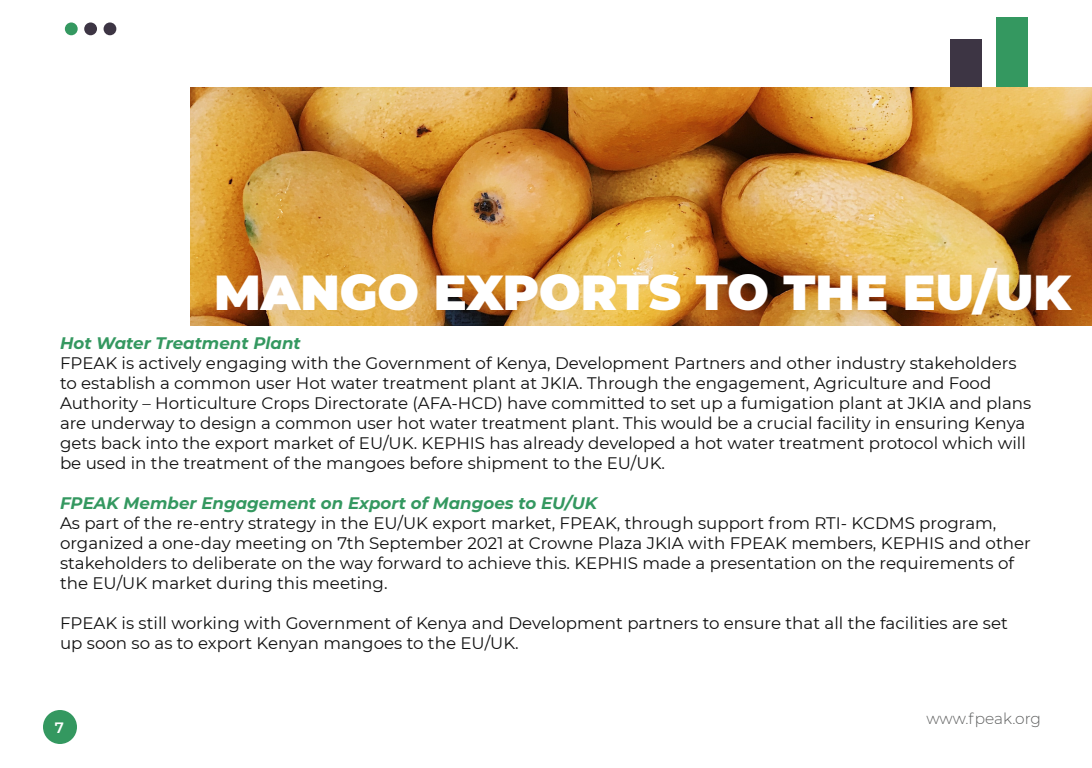
<style>
.page{position:relative;width:1092px;height:768px;background:#fff}
.page>*{position:absolute;margin:0;border:0;box-sizing:border-box;transform-origin:0 0}
.t1{font:900 49px "Montserrat";color:#fff}
.t2{font:16.7px/20px "Montserrat";color:#0f0f0f}
.t3{font:italic 700 16.7px "Montserrat";color:#349860}
.t4{font:300 15.4px "Montserrat";color:#5d5e5e}
.t5{font:600 15px "Montserrat";color:#fff}
</style>
<div class="page">
<div style="left:997px;top:17px;width:31px;height:112px;background:#349860"></div>
<div style="left:951px;top:39px;width:31px;height:90px;background:#3d3544"></div>
<img style="left:190px;top:87px;width:902px;height:239px">
<div style="left:65px;top:22px;width:13px;height:13px;background:#349860;border-radius:50%"></div>
<div style="left:84px;top:22px;width:13px;height:13px;background:#3d3544;border-radius:50%"></div>
<div style="left:104px;top:22px;width:12px;height:13px;background:#3d3544;border-radius:50%"></div>
<div style="left:43px;top:710px;width:34px;height:34px;background:#349860;border-radius:50%"></div>
<h1 class="t1" style="left:214px;top:256px;width:858px">MANGO EXPORTS TO THE EU/UK</h1>
<p class="t3" style="left:60px;top:331px;width:242px">Hot Water Treatment Plant</p>
<p class="t2" style="left:60px;top:353px;width:973px">FPEAK is actively engaging with the Government of Kenya, Development Partners and other industry stakeholders to establish a common user Hot water treatment plant at JKIA. Through the engagement, Agriculture and Food Authority – Horticulture Crops Directorate (AFA-HCD) have committed to set up a fumigation plant at JKIA and plans are underway to design a common user hot water treatment plant. This would be a crucial facility in ensuring Kenya gets back into the export market of EU/UK. KEPHIS has already developed a hot water treatment protocol which will be used in the treatment of the mangoes before shipment to the EU/UK.</p>
<p class="t3" style="left:60px;top:491px;width:539px">FPEAK Member Engagement on Export of Mangoes to EU/UK</p>
<p class="t2" style="left:60px;top:513px;width:972px">As part of the re-entry strategy in the EU/UK export market, FPEAK, through support from RTI- KCDMS program, organized a one-day meeting on 7th September 2021 at Crowne Plaza JKIA with FPEAK members, KEPHIS and other stakeholders to deliberate on the way forward to achieve this. KEPHIS made a presentation on the requirements of the EU/UK market during this meeting.</p>
<p class="t2" style="left:60px;top:613px;width:949px">FPEAK is still working with Government of Kenya and Development partners to ensure that all the facilities are set up soon so as to export Kenyan mangoes to the EU/UK.</p>
<p class="t5" style="left:55px;top:717px;width:11px">7</p>
<p class="t4" style="left:926px;top:708px;width:116px">www.fpeak.org</p>
</div>
